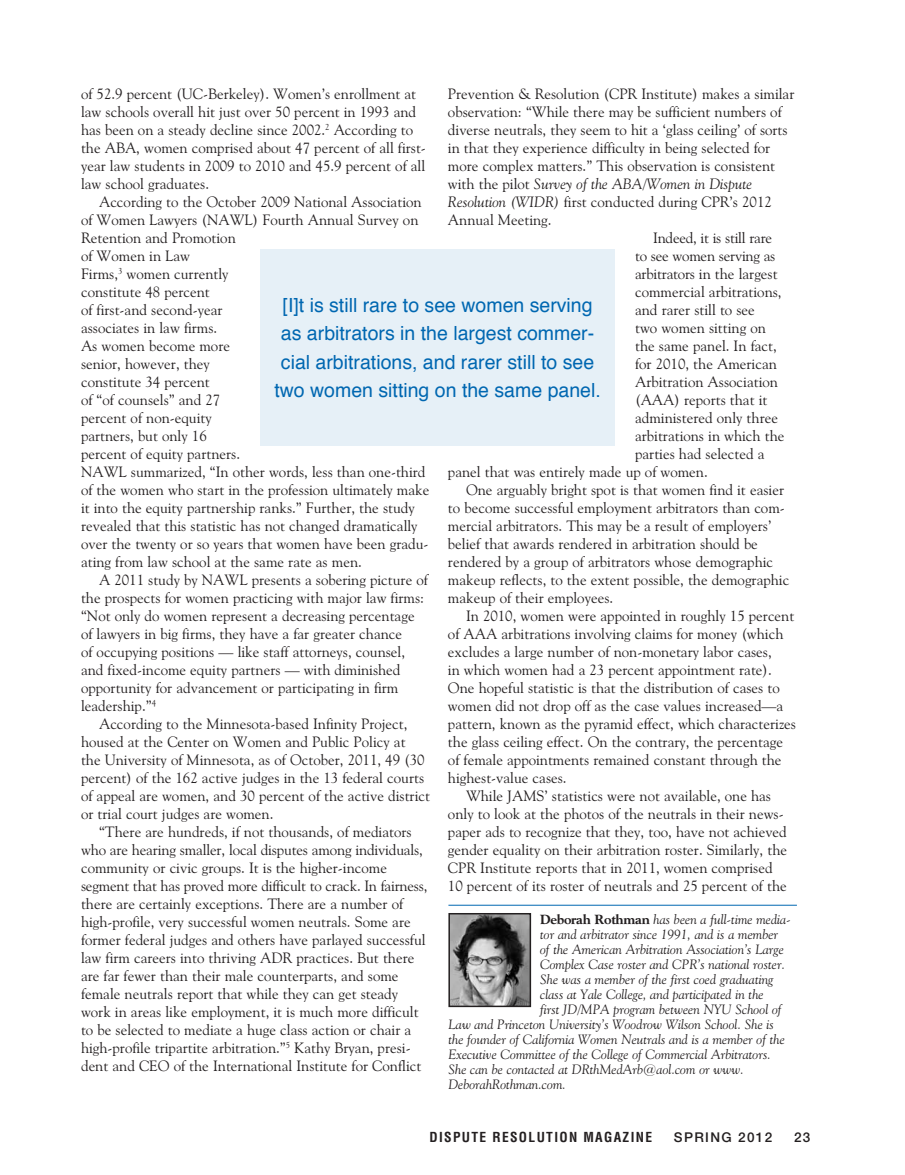
<style>
.page{position:relative;width:905px;height:1175px;background:#fff}
.page>*{position:absolute;margin:0;border:0;box-sizing:border-box;transform-origin:0 0}
.t1{font:19.5px/28.5px "Helvetica";color:#0067b1;text-align:center}
.t2{font:15px/18px "Goudy Old Style BT";color:#231f20}
.t3{font:italic 15px "Goudy Old Style BT";color:#231f20}
.t4{font:italic 13.5px "Goudy Old Style BT";color:#231f20}
.t5{font:700 condensed 13.5px "Helvetica";letter-spacing:.1em;color:#231f20}
.t6{font:500 13.5px "Helvetica Neue";letter-spacing:.1em;color:#231f20}
.s1{font-style:normal}
.s2{font-style:italic}
.s3{font-family:"Goudy";font-weight:800;font-style:normal}
</style>
<div class="page">
<hr style="left:448px;top:904px;width:348px;height:1px;background:#0067b1">
<img style="left:451px;top:916px;width:77px;height:88px">
<div style="left:448px;top:913px;width:83px;height:94px;border:2px solid #231f20"></div>
<div style="left:260px;top:249px;width:355px;height:196px;background:#e6f0f7"></div>
<p class="t2" style="left:81px;top:85px;width:346px">of 52.9 percent (UC-Berkeley). Women’s enrollment at law schools overall hit just over 50 percent in 1993 and has been on a steady decline since 2002.<sup>2</sup> According to the ABA, women comprised about 47 percent of all first&shy;year law students in 2009 to 2010 and 45.9 percent of all law school graduates.</p>
<p class="t2" style="left:81px;top:193px;width:350px;text-indent:18px">According to the October 2009 National Association of Women Lawyers (NAWL) Fourth Annual Survey on Retention and Promotion<br>of Women in Law<br>Firms,<sup>3</sup> women currently<br>constitute 48 percent<br>of first-and second-year<br>associates in law firms.<br>As women become more<br>senior, however, they<br>constitute 34 percent<br>of “of counsels” and 27<br>percent of non-equity<br>partners, but only 16<br>percent of equity partners.<br>NAWL summarized, “In other words, less than one-third of the women who start in the profession ultimately make it into the equity partnership ranks.” Further, the study revealed that this statistic has not changed dramatically over the twenty or so years that women have been gradu&shy;ating from law school at the same rate as men.</p>
<p class="t2" style="left:81px;top:571px;width:348px;text-indent:18px">A 2011 study by NAWL presents a sobering picture of the prospects for women practicing with major law firms: “Not only do women represent a decreasing percentage of lawyers in big firms, they have a far greater chance<br>of occupying positions — like staff attorneys, counsel, and fixed-income equity partners — with diminished opportunity for advancement or participating in firm leadership.”<sup>4</sup></p>
<p class="t2" style="left:81px;top:715px;width:350px;text-indent:18px">According to the Minnesota-based Infinity Project, housed at the Center on Women and Public Policy at<br>the University of Minnesota, as of October, 2011, 49 (30 percent) of the 162 active judges in the 13 federal courts of appeal are women, and 30 percent of the active district or trial court judges are women.</p>
<p class="t2" style="left:81px;top:823px;width:348px;text-indent:18px">“There are hundreds, if not thousands, of mediators who are hearing smaller, local disputes among individuals, community or civic groups. It is the higher-income segment that has proved more difficult to crack. In fairness, there are certainly exceptions. There are a number of high-profile, very successful women neutrals. Some are former federal judges and others have parlayed successful law firm careers into thriving ADR practices. But there are far fewer than their male counterparts, and some female neutrals report that while they can get steady work in areas like employment, it is much more difficult to be selected to mediate a huge class action or chair a high-profile tripartite arbitration.”<sup>5</sup> Kathy Bryan, presi&shy;dent and CEO of the International Institute for Conflict</p>
<p class="t2" style="left:448px;top:85px;width:348px">Prevention &amp; Resolution (CPR Institute) makes a similar</p>
<p class="t2" style="left:448px;top:103px;width:335px">observation: “While there may be sufficient numbers of</p>
<p class="t2" style="left:448px;top:121px;width:341px">diverse neutrals, they seem to hit a ‘glass ceiling’ of sorts</p>
<p class="t2" style="left:448px;top:139px;width:324px">in that they experience difficulty in being selected for</p>
<p class="t2" style="left:448px;top:157px;width:329px">more complex matters.” This observation is consistent</p>
<p class="t3" style="left:448px;top:175px;width:306px"><span class="s1">with the pilot</span> Survey of the ABA/Women in Dispute</p>
<p class="t2" style="left:448px;top:193px;width:325px"><span class="s2">Resolution (WIDR)</span> first conducted during CPR’s 2012</p>
<p class="t2" style="left:448px;top:211px;width:105px">Annual Meeting.</p>
<p class="t2" style="left:653px;top:229px;width:121px">Indeed, it is still rare</p>
<p class="t2" style="left:635px;top:247px;width:142px">to see women serving as</p>
<p class="t2" style="left:635px;top:265px;width:144px">arbitrators in the largest</p>
<p class="t2" style="left:635px;top:283px;width:148px">commercial arbitrations,</p>
<p class="t2" style="left:635px;top:301px;width:121px">and rarer still to see</p>
<p class="t2" style="left:635px;top:319px;width:132px">two women sitting on</p>
<p class="t2" style="left:635px;top:337px;width:143px">the same panel. In fact,</p>
<p class="t2" style="left:635px;top:355px;width:143px">for 2010, the American</p>
<p class="t2" style="left:635px;top:373px;width:144px">Arbitration Association</p>
<p class="t2" style="left:635px;top:391px;width:134px">(AAA) reports that it</p>
<p class="t2" style="left:635px;top:409px;width:144px">administered only three</p>
<p class="t2" style="left:635px;top:427px;width:151px">arbitrations in which the</p>
<p class="t2" style="left:635px;top:445px;width:131px">parties had selected a</p>
<p class="t2" style="left:448px;top:463px;width:261px">panel that was entirely made up of women.</p>
<p class="t2" style="left:466px;top:481px;width:319px">One arguably bright spot is that women find it easier</p>
<p class="t2" style="left:448px;top:499px;width:338px">to become successful employment arbitrators than com-</p>
<p class="t2" style="left:448px;top:517px;width:325px">mercial arbitrators. This may be a result of employers’</p>
<p class="t2" style="left:448px;top:535px;width:311px">belief that awards rendered in arbitration should be</p>
<p class="t2" style="left:448px;top:553px;width:326px">rendered by a group of arbitrators whose demographic</p>
<p class="t2" style="left:448px;top:571px;width:343px">makeup reflects, to the extent possible, the demographic</p>
<p class="t2" style="left:448px;top:589px;width:167px">makeup of their employees.</p>
<p class="t2" style="left:466px;top:607px;width:330px">In 2010, women were appointed in roughly 15 percent</p>
<p class="t2" style="left:448px;top:625px;width:337px">of AAA arbitrations involving claims for money (which</p>
<p class="t2" style="left:448px;top:643px;width:325px">excludes a large number of non-monetary labor cases,</p>
<p class="t2" style="left:448px;top:661px;width:325px">in which women had a 23 percent appointment rate).</p>
<p class="t2" style="left:448px;top:679px;width:333px">One hopeful statistic is that the distribution of cases to</p>
<p class="t2" style="left:448px;top:697px;width:337px">women did not drop off as the case values increased—a</p>
<p class="t2" style="left:448px;top:715px;width:349px">pattern, known as the pyramid effect, which characterizes</p>
<p class="t2" style="left:448px;top:733px;width:336px">the glass ceiling effect. On the contrary, the percentage</p>
<p class="t2" style="left:448px;top:751px;width:335px">of female appointments remained constant through the</p>
<p class="t2" style="left:448px;top:769px;width:120px">highest-value cases.</p>
<p class="t2" style="left:466px;top:787px;width:306px">While JAMS’ statistics were not available, one has</p>
<p class="t2" style="left:448px;top:805px;width:337px">only to look at the photos of the neutrals in their news-</p>
<p class="t2" style="left:448px;top:823px;width:340px">paper ads to recognize that they, too, have not achieved</p>
<p class="t2" style="left:448px;top:841px;width:340px">gender equality on their arbitration roster. Similarly, the</p>
<p class="t2" style="left:448px;top:859px;width:326px">CPR Institute reports that in 2011, women comprised</p>
<p class="t2" style="left:448px;top:877px;width:340px">10 percent of its roster of neutrals and 25 percent of the</p>
<p class="t4" style="left:540px;top:910px;width:252px"><span class="s3">Deborah Rothman</span> has been a full-time media-</p>
<p class="t4" style="left:540px;top:925px;width:240px">tor and arbitrator since 1991, and is a member</p>
<p class="t4" style="left:540px;top:940px;width:245px">of the American Arbitration Association’s Large</p>
<p class="t4" style="left:540px;top:955px;width:246px">Complex Case roster and CPR’s national roster.</p>
<p class="t4" style="left:540px;top:970px;width:235px">She was a member of the first coed graduating</p>
<p class="t4" style="left:540px;top:985px;width:225px">class at Yale College, and participated in the</p>
<p class="t4" style="left:540px;top:1000px;width:243px">first JD/MPA program between NYU School of</p>
<p class="t4" style="left:448px;top:1015px;width:327px">Law and Princeton University’s Woodrow Wilson School. She is</p>
<p class="t4" style="left:448px;top:1030px;width:338px">the founder of California Women Neutrals and is a member of the</p>
<p class="t4" style="left:448px;top:1045px;width:324px">Executive Committee of the College of Commercial Arbitrators.</p>
<p class="t4" style="left:448px;top:1060px;width:297px">She can be contacted at DRthMedArb@aol.com or www.</p>
<p class="t4" style="left:448px;top:1075px;width:119px">DeborahRothman.com.</p>
<h1 class="t1" style="left:274px;top:290px;width:328px">[I]t is still rare to see women serving as arbitrators in the largest commer&shy;cial arbitrations, and rarer still to see two women sitting on the same panel.</h1>
<p class="t5" style="left:429px;top:1128px;width:224px">DISPUTE RESOLUTION MAGAZIN E</p>
<p class="t6" style="left:674px;top:1129px;width:100px">Spring 2012</p>
<p class="t6" style="left:794px;top:1129px;width:18px">23</p>
</div>
